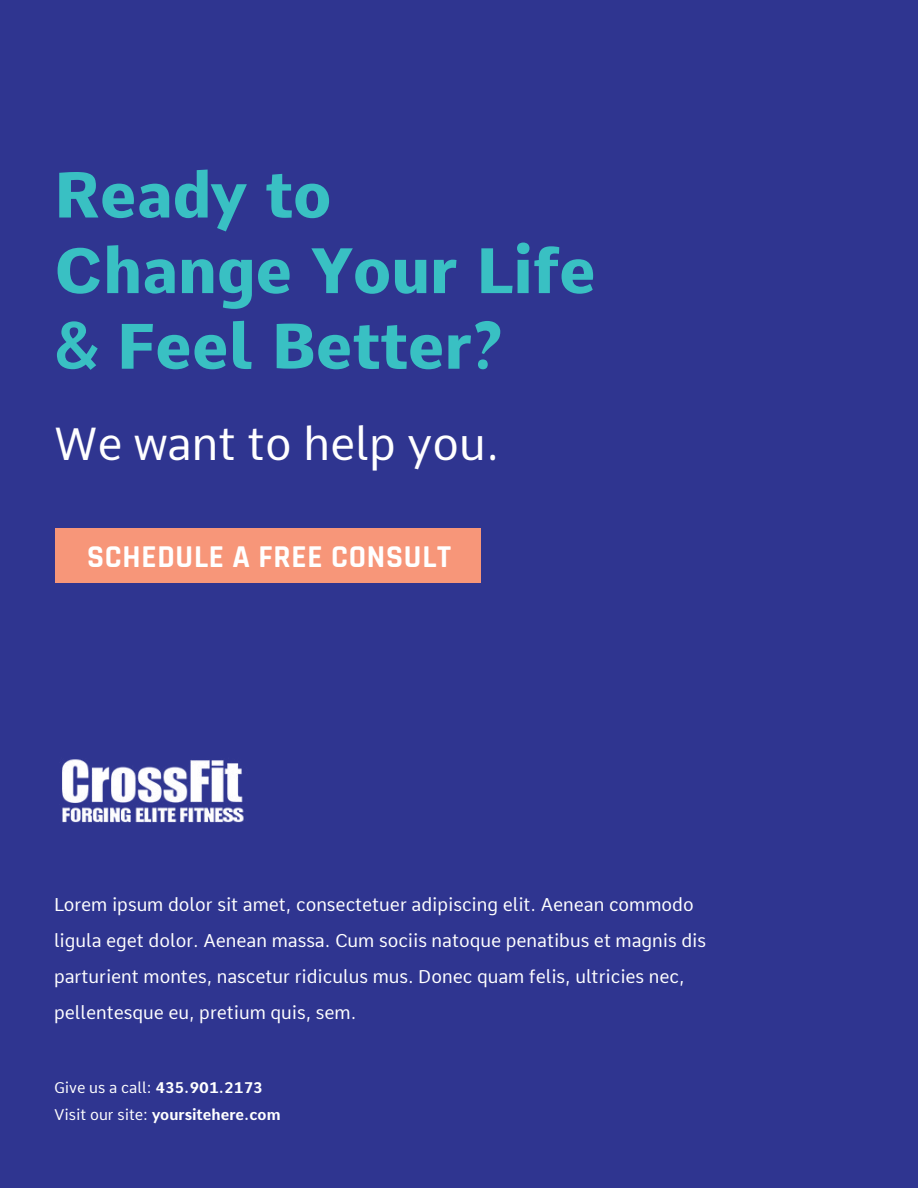
<style>
.page{position:relative;width:918px;height:1188px;background:#fff}
.page>*{position:absolute;margin:0;border:0;box-sizing:border-box;transform-origin:0 0}
.t1{font:800 63px/75.6px "Comme";color:#39c0c3}
.t2{font:45px "Comme";color:#fff}
.t3{font:700 31.5px "Rajdhani";letter-spacing:.025em;color:#fff}
.t4{font:18px/36px "Comme";color:#fff}
.t5{font:700 15px/27px "Comme";color:#fff}
.s1{font-weight:400}
</style>
<div class="page">
<div style="left:0;top:1px;width:918px;height:1187px;background:#2f3590"></div>
<img style="left:62px;top:759px;width:182px;height:64px">
<div style="left:55px;top:529px;width:426px;height:54px;background:#f79679"></div>
<h1 class="t1" style="left:54px;top:149px;width:543px">Ready to<br>Change Your Life &amp; Feel Better?</h1>
<h2 class="t2" style="left:54px;top:416px;width:447px">We want to help you.</h2>
<h3 class="t3" style="left:87px;top:538px;width:366px">SCHEDULE A FREE CONSULT</h3>
<p class="t4" style="left:54px;top:886px;width:654px">Lorem ipsum dolor sit amet, consectetuer adipiscing elit. Aenean commodo ligula eget dolor. Aenean massa. Cum sociis natoque penatibus et magnis dis parturient montes, nascetur ridiculus mus. Donec quam felis, ultricies nec, pellentesque eu, pretium quis, sem.</p>
<p class="t5" style="left:54px;top:1072px;width:228px"><span class="s1">Give us a call:</span> 435.901.2173<br><span class="s1">Visit our site:</span> yoursitehere.com</p>
</div>
